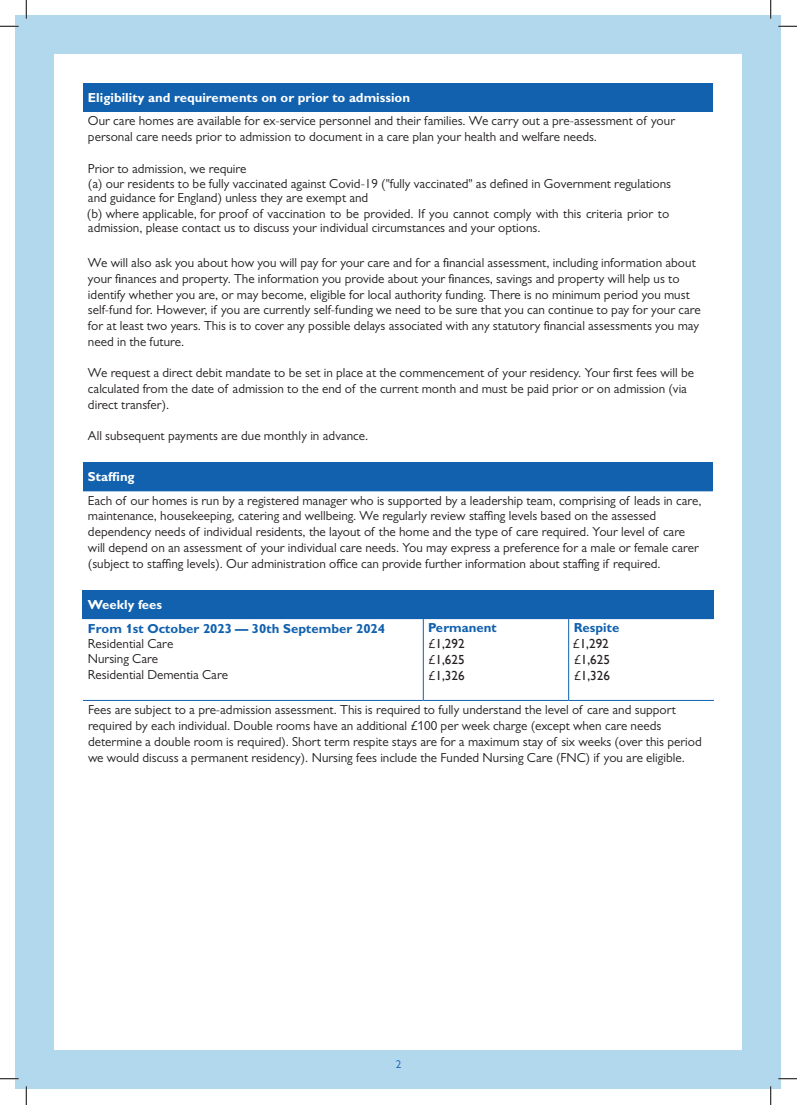
<style>
.page{position:relative;width:797px;height:1105px;background:#fff}
.page>*{position:absolute;margin:0;border:0;box-sizing:border-box;transform-origin:0 0}
.t1{font:13.12px/15.8px "Gill Sans MT Pro";color:#231f20}
.t2{font:700 13.12px/23.8px "Gill Sans MT Pro";color:#1161af}
.t3{font:700 13.12px "Gill Sans MT Pro";color:#fff}
.t4{font:13.12px/15.8px "Gill Sans";color:#231f20;text-align:justify}
.t5{font:11.25px "Gill Sans MT Pro";color:#1161af}
.s1{color:#fff}
.s2{font-family:"Gill Sans"}
.s3{font-family:"Gill Sans MT Pro"}
</style>
<div class="page">
<div style="left:16px;top:16px;width:765px;height:1073px;background:#b2d8ee"></div>
<div style="left:55px;top:55px;width:687px;height:995px;background:#fff"></div>
<div style="left:83px;top:462px;width:629px;height:29px;background:#1161af"></div>
<div style="left:83px;top:83px;width:629px;height:28px;background:#1161af"></div>
<hr style="left:83px;top:111px;width:629px;height:1px;background:#1161af">
<div style="left:83px;top:590px;width:631px;height:28px;background:#1161af"></div>
<hr style="left:83px;top:618px;width:340px;height:1px;background:#1161af">
<hr style="left:423px;top:618px;width:145px;height:1px;background:#1161af">
<hr style="left:568px;top:618px;width:146px;height:1px;background:#1161af">
<hr style="left:423px;top:619px;width:1px;height:81px;background:#1161af">
<hr style="left:568px;top:619px;width:1px;height:81px;background:#1161af">
<hr style="left:83px;top:700px;width:340px;height:1px;background:#1161af">
<hr style="left:423px;top:700px;width:145px;height:1px;background:#1161af">
<hr style="left:568px;top:700px;width:146px;height:1px;background:#1161af">
<svg style="left:0;top:25px;width:19px;height:2px"></svg>
<svg style="left:778px;top:25px;width:19px;height:2px"></svg>
<svg style="left:0;top:1078px;width:19px;height:1px"></svg>
<svg style="left:778px;top:1078px;width:19px;height:1px"></svg>
<svg style="left:25px;top:0;width:2px;height:19px"></svg>
<svg style="left:25px;top:1086px;width:2px;height:19px"></svg>
<svg style="left:770px;top:0;width:1px;height:19px"></svg>
<svg style="left:770px;top:1086px;width:1px;height:19px"></svg>
<p class="t3" style="left:88px;top:89px;width:323px">Eligibility and requirements on or prior to admission</p>
<p class="t1" style="left:88px;top:113px;width:588px">Our care homes are available for ex-service personnel and their families. We carry out a pre-assessment of your personal care needs prior to admission to document in a care plan your health and welfare needs.</p>
<p class="t1" style="left:88px;top:160px;width:584px">Prior to admission, we require<br>(a) our residents to be fully vaccinated against Covid-19 ("fully vaccinated" as defined in Government regulations</p>
<p class="t1" style="left:87px;top:190px;width:583px;line-height:15.2px">and guidance for England) unless they are exempt and<br>(b) where applicable, for proof of vaccination to be provided. If you cannot comply with this criteria prior to admission, please contact us to discuss your individual circumstances and your options.</p>
<p class="t1" style="left:88px;top:255px;width:614px">We will also ask you about how you will pay for your care and for a financial assessment, including information about your finances and property. The information you provide about your finances, savings and property will help us to identify whether you are, or may become, eligible for local authority funding. There is no minimum period you must self-fund for. However, if you are currently self-funding we need to be sure that you can continue to pay for your care for at least two years. This is to cover any possible delays associated with any statutory financial assessments you may need in the future.</p>
<p class="t1" style="left:88px;top:365px;width:607px">We request a direct debit mandate to be set in place at the commencement of your residency. Your first fees will be calculated from the date of admission to the end of the current month and must be paid prior or on admission (via direct transfer).</p>
<p class="t1" style="left:88px;top:428px;width:282px">All subsequent payments are due monthly in advance.</p>
<p class="t3" style="left:88px;top:468px;width:48px">Staffing</p>
<p class="t1" style="left:88px;top:492px;width:615px">Each of our homes is run by a registered manager who is supported by a leadership team, comprising of leads in care, maintenance, housekeeping, catering and wellbeing. We regularly review staffing levels based on the assessed dependency needs of individual residents, the layout of the home and the type of care required. Your level of care will depend on an assessment of your individual care needs. You may express a preference for a male or female carer (subject to staffing levels). Our administration office can provide further information about staffing if required.</p>
<p class="t2" style="left:88px;top:592px;width:299px"><span class="s1">Weekly fees<br></span>From 1st October 202<span class="s2">3</span> — 30th September 202<span class="s2">4</span></p>
<p class="t1" style="left:88px;top:636px;width:142px;line-height:15.4px">Residential Care<br>Nursing Care<br>Residential Dementia Care</p>
<p class="t2" style="left:573px;top:616px;width:47px">Respite</p>
<p class="t4" style="left:572px;top:636px;width:39px"><span class="s3">£</span>1,292 <span class="s3">£</span>1,625 <span class="s3">£</span>1,326</p>
<p class="t1" style="left:88px;top:702px;width:615px">Fees are subject to a pre-admission assessment. This is required to fully understand the level of care and support required by each individual. Double rooms have an additional £100 per week charge (except when care needs determine a double room is required). Short term respite stays are for a maximum stay of six weeks (over this period we would discuss a permanent residency). Nursing fees include the Funded Nursing Care (FNC) if you are eligible.</p>
<p class="t2" style="left:428px;top:616px;width:70px">Permanent</p>
<p class="t4" style="left:428px;top:636px;width:38px"><span class="s3">£</span>1,292 <span class="s3">£</span>1,625 <span class="s3">£</span>1,326</p>
<p class="t5" style="left:395px;top:1058px;width:7px">2</p>
</div>
